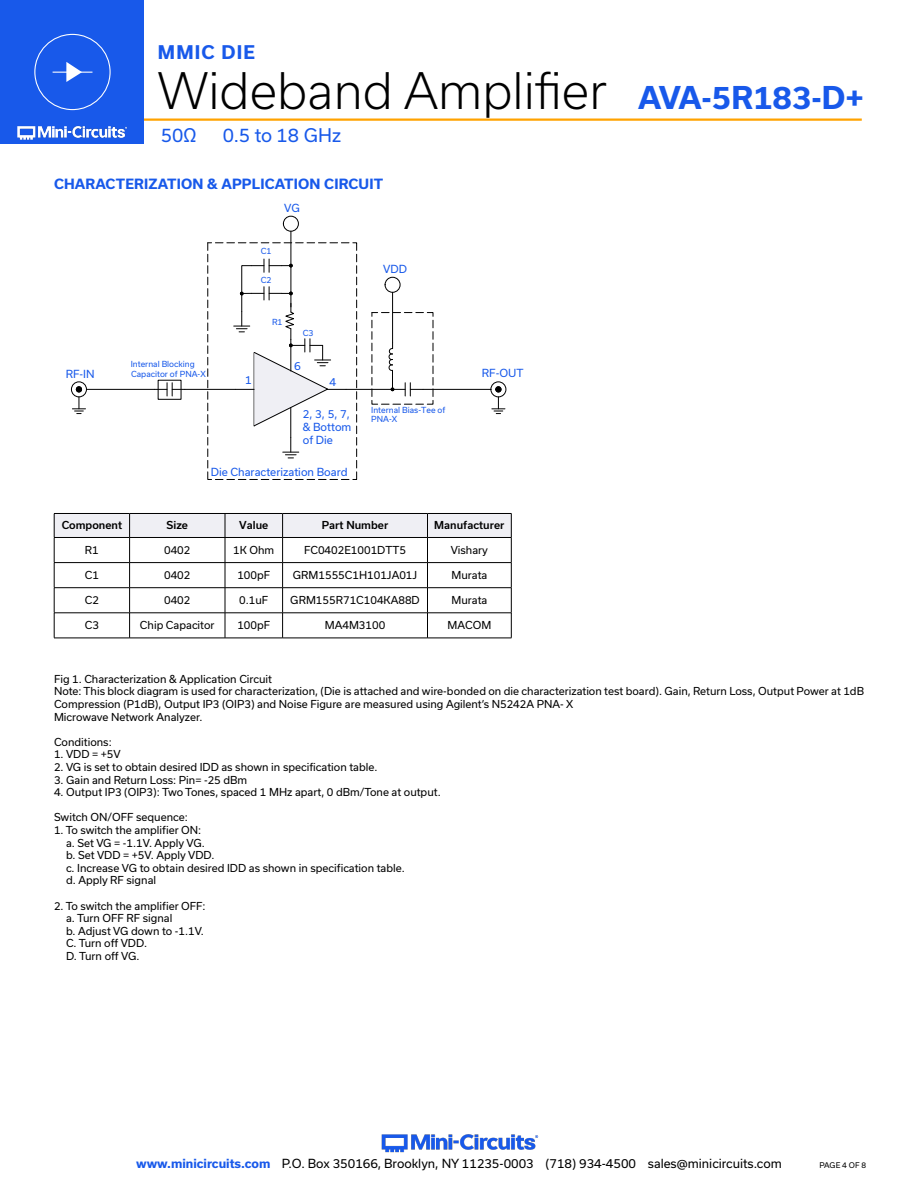
<style>
.page{position:relative;width:918px;height:1188px;background:#fff}
.page>*{position:absolute;margin:0;border:0;box-sizing:border-box;transform-origin:0 0}
.t1{font:300 48px "Usual";color:#000}
.t2{font:700 30px "Usual";color:#1859ea}
.t3{font:18px "Usual";color:#1859ea}
.t4{font:700 18px "Usual";letter-spacing:.065em;color:#1859ea}
.Blue_Headers{font:700 13.5px "Usual";letter-spacing:.015em;color:#1859ea}
.t5{font:12px "Usual";color:#000}
.t6{font:10.65px/12.9px "Usual";color:#1859ea}
.Figure_text{font:10.5px/12.6px "Usual";color:#000}
.Table_Body_Center{font:10.5px "Usual";color:#000}
.Table_Header_Center{font:500 10.5px "Usual";color:#000}
.t7{font:7.95px/9.6px "Usual";color:#1859ea}
.t8{font:7.5px "Usual";color:#000}
.s1{font-weight:700;color:#1859ea}
</style>
<div class="page">
<img style="left:381px;top:1134px;width:158px;height:19px">
<hr style="left:129px;top:118px;width:733px;height:3px;background:#ffa300">
<div style="left:0;top:0;width:144px;height:144px;background:#1859ea"></div>
<img style="left:17px;top:120px;width:128px;height:20px">
<svg style="left:54px;top:513px;width:458px;height:125px"></svg>
<hr style="left:54px;top:638px;width:76px;height:1px;background:#000">
<hr style="left:130px;top:638px;width:95px;height:1px;background:#000">
<hr style="left:225px;top:638px;width:58px;height:1px;background:#000">
<hr style="left:283px;top:638px;width:144px;height:1px;background:#000">
<hr style="left:428px;top:638px;width:84px;height:1px;background:#000">
<div style="left:71px;top:382px;width:16px;height:15px;border:1px solid #000;border-radius:50%"></div>
<svg style="left:72px;top:386px;width:14px;height:28px"></svg>
<div style="left:491px;top:382px;width:15px;height:15px;border:1px solid #000;border-radius:50%"></div>
<hr style="left:86px;top:389px;width:68px;height:1px;background:#000">
<svg style="left:492px;top:386px;width:13px;height:28px"></svg>
<hr style="left:423px;top:389px;width:68px;height:1px;background:#000">
<div style="left:283px;top:216px;width:16px;height:15px;border:1px solid #000;border-radius:50%"></div>
<hr style="left:346px;top:389px;width:47px;height:1px;background:#000">
<svg style="left:154px;top:383px;width:31px;height:13px"></svg>
<hr style="left:185px;top:389px;width:51px;height:1px;background:#000">
<div style="left:158px;top:380px;width:23px;height:20px;border:1px solid #000"></div>
<hr style="left:291px;top:231px;width:1px;height:76px;background:#000">
<svg style="left:207px;top:242px;width:150px;height:238px"></svg>
<div style="left:385px;top:277px;width:15px;height:16px;border:1px solid #000;border-radius:50%"></div>
<hr style="left:392px;top:292px;width:1px;height:50px;background:#000">
<svg style="left:371px;top:312px;width:63px;height:93px"></svg>
<div style="left:34px;top:34px;width:77px;height:76px;border:1px solid #fff;border-radius:50%"></div>
<hr style="left:53px;top:72px;width:39px;height:1px;background:#fff">
<svg style="left:66px;top:62px;width:16px;height:20px"></svg>
<h3 class="t4" style="left:158px;top:42px;width:99px">MMIC DIE</h3>
<h1 class="t1" style="left:158px;top:63px;width:451px">Wideband Amplifier</h1>
<h3 class="t3" style="left:161px;top:125px;width:37px">50Ω</h3>
<h3 class="t3" style="left:223px;top:125px;width:120px">0.5 to 18 GHz</h3>
<p class="Blue_Headers" style="left:54px;top:176px;width:331px">CHARACTERIZATION &amp; APPLICATION CIRCUIT</p>
<p class="t6" style="left:284px;top:202px;width:17px">VG</p>
<p class="t7" style="left:261px;top:246px;width:12px">C1</p>
<p class="t7" style="left:261px;top:275px;width:12px">C2</p>
<p class="t7" style="left:272px;top:317px;width:12px">R1</p>
<p class="t7" style="left:303px;top:329px;width:12px">C3</p>
<p class="t6" style="left:383px;top:263px;width:25px">VDD</p>
<p class="t7" style="left:131px;top:359px;width:77px">Internal Blocking<br>Capacitor of PNA-X</p>
<p class="t6" style="left:294px;top:360px;width:8px">6</p>
<p class="t6" style="left:66px;top:368px;width:31px">RF-IN</p>
<p class="t6" style="left:482px;top:366px;width:43px">RF-OUT</p>
<p class="t6" style="left:245px;top:374px;width:8px">1</p>
<p class="t6" style="left:329px;top:375px;width:8px">4</p>
<p class="t6" style="left:303px;top:408px;width:50px">2, 3, 5, 7, &amp; Bottom of Die</p>
<p class="t6" style="left:211px;top:465px;width:138px">Die Characterization Board</p>
<p class="t7" style="left:371px;top:405px;width:76px">Internal Bias-Tee of<br>PNA-X</p>
<p class="Table_Header_Center" style="left:62px;top:519px;width:62px">Component</p>
<p class="Table_Header_Center" style="left:167px;top:519px;width:23px">Size</p>
<p class="Table_Header_Center" style="left:239px;top:519px;width:31px">Value</p>
<p class="Table_Header_Center" style="left:322px;top:519px;width:68px">Part Number</p>
<p class="Table_Header_Center" style="left:434px;top:519px;width:72px">Manufacturer</p>
<p class="Table_Body_Center" style="left:85px;top:544px;width:15px">R1</p>
<p class="Table_Body_Center" style="left:164px;top:544px;width:28px">0402</p>
<p class="Table_Body_Center" style="left:233px;top:544px;width:43px">1K Ohm</p>
<p class="Table_Body_Center" style="left:304px;top:544px;width:103px">FC0402E1001DTT5</p>
<p class="Table_Body_Center" style="left:451px;top:544px;width:39px">Vishary</p>
<p class="Table_Body_Center" style="left:85px;top:569px;width:16px">C1</p>
<p class="Table_Body_Center" style="left:164px;top:569px;width:28px">0402</p>
<p class="Table_Body_Center" style="left:237px;top:569px;width:34px">100pF</p>
<p class="Table_Body_Center" style="left:293px;top:569px;width:126px">GRM1555C1H101JA01J</p>
<p class="Table_Body_Center" style="left:451px;top:569px;width:37px">Murata</p>
<p class="Table_Body_Center" style="left:85px;top:594px;width:16px">C2</p>
<p class="Table_Body_Center" style="left:164px;top:594px;width:28px">0402</p>
<p class="Table_Body_Center" style="left:239px;top:594px;width:31px">0.1uF</p>
<p class="Table_Body_Center" style="left:290px;top:594px;width:131px">GRM155R71C104KA88D</p>
<p class="Table_Body_Center" style="left:451px;top:594px;width:37px">Murata</p>
<p class="Table_Body_Center" style="left:85px;top:619px;width:16px">C3</p>
<p class="Table_Body_Center" style="left:140px;top:619px;width:76px">Chip Capacitor</p>
<p class="Table_Body_Center" style="left:237px;top:619px;width:34px">100pF</p>
<p class="Table_Body_Center" style="left:325px;top:619px;width:62px">MA4M3100</p>
<p class="Table_Body_Center" style="left:448px;top:619px;width:45px">MACOM</p>
<h2 class="t2" style="left:638px;top:80px;width:227px">AVA-5R183-D+</h2>
<p class="Figure_text" style="left:54px;top:673px;width:220px">Fig 1. Characterization &amp; Application Circuit</p>
<p class="Figure_text" style="left:54px;top:685px;width:812px">Note: This block diagram is used for characterization, (Die is attached and wire-bonded on die characterization test board). Gain, Return Loss, Output Power at 1dB<br>Compression (P1dB), Output IP3 (OIP3) and Noise Figure are measured using Agilent’s N5242A PNA- X</p>
<p class="Figure_text" style="left:54px;top:710px;width:150px">Microwave Network Analyzer.</p>
<p class="Figure_text" style="left:54px;top:736px;width:59px">Conditions:</p>
<p class="Figure_text" style="left:54px;top:748px;width:68px">1. VDD = +5V</p>
<p class="Figure_text" style="left:54px;top:761px;width:325px">2. VG is set to obtain desired IDD as shown in specification table.</p>
<p class="Figure_text" style="left:54px;top:773px;width:195px">3. Gain and Return Loss: Pin= -25 dBm</p>
<p class="Figure_text" style="left:54px;top:786px;width:388px">4. Output IP3 (OIP3): Two Tones, spaced 1 MHz apart, 0 dBm/Tone at output.</p>
<p class="Figure_text" style="left:54px;top:811px;width:135px">Switch ON/OFF sequence:</p>
<p class="Figure_text" style="left:54px;top:824px;width:149px">1. To switch the amplifier ON:</p>
<p class="Figure_text" style="left:66px;top:836px;width:140px">a. Set VG = -1.1V. Apply VG.</p>
<p class="Figure_text" style="left:66px;top:849px;width:150px">b. Set VDD = +5V. Apply VDD.</p>
<p class="Figure_text" style="left:66px;top:862px;width:340px">c. Increase VG to obtain desired IDD as shown in specification table.</p>
<p class="Figure_text" style="left:66px;top:874px;width:92px">d. Apply RF signal</p>
<p class="Figure_text" style="left:54px;top:899px;width:153px">2. To switch the amplifier OFF:</p>
<p class="Figure_text" style="left:66px;top:912px;width:108px">a. Turn OFF RF signal</p>
<p class="Figure_text" style="left:66px;top:925px;width:139px">b. Adjust VG down to -1.1V.</p>
<p class="Figure_text" style="left:66px;top:937px;width:83px">C. Turn off VDD.</p>
<p class="Figure_text" style="left:66px;top:950px;width:75px">D. Turn off VG.</p>
<p class="t5" style="left:136px;top:1157px;width:647px"><span class="s1">www.minicircuits.com</span> P.O. Box 350166, Brooklyn, NY 11235-0003 (718) 934-4500 sales@minicircuits.com</p>
<p class="t8" style="left:819px;top:1161px;width:48px">PAGE 4 OF 8</p>
</div>
